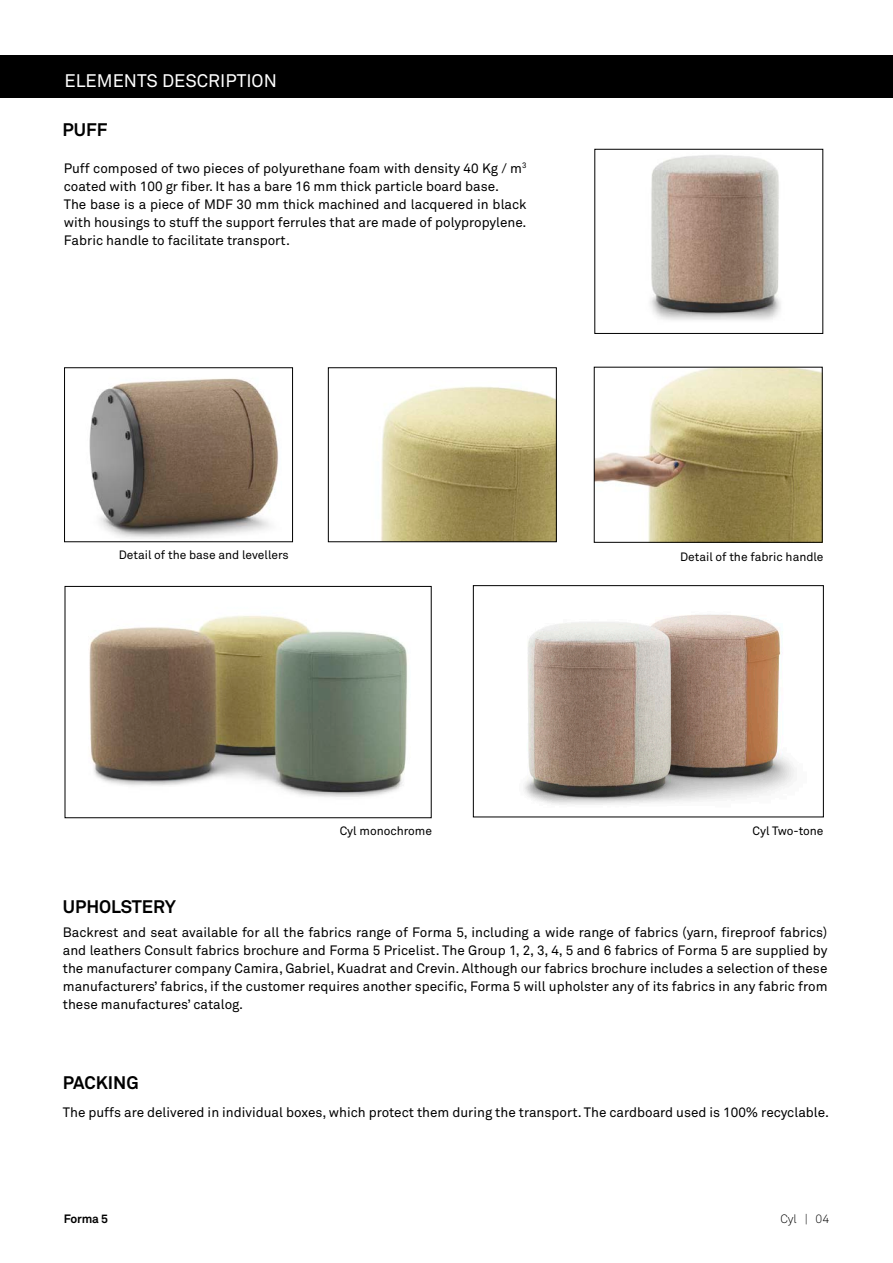
<style>
.page{position:relative;width:893px;height:1263px;background:#fff}
.page>*{position:absolute;margin:0;border:0;box-sizing:border-box;transform-origin:0 0}
.t1{font:700 18px "Akkurat";color:#000}
.t2{font:18px "Akkurat";color:#fff}
.t3{font:13.5px/18px "Akkurat";color:#000;text-align:justify}
.t4{font:12px "Akkurat";color:#000}
.t5{font:700 12px "Akkurat";letter-spacing:-.02em;color:#000}
.t6{font:300 12px "Akkurat";color:#000}
</style>
<div class="page">
<div style="left:0;top:55px;width:893px;height:42px;background:#000"></div>
<img style="left:650px;top:155px;width:131px;height:165px">
<div style="left:595px;top:149px;width:228px;height:185px;border:1px solid #000"></div>
<img style="left:596px;top:369px;width:224px;height:171px">
<img style="left:381px;top:386px;width:173px;height:154px">
<div style="left:328px;top:368px;width:228px;height:174px;border:1px solid #000"></div>
<img style="left:89px;top:378px;width:189px;height:161px">
<div style="left:64px;top:368px;width:229px;height:174px;border:1px solid #000"></div>
<img style="left:524px;top:614px;width:271px;height:191px">
<div style="left:473px;top:585px;width:351px;height:232px;border:1px solid #000"></div>
<img style="left:89px;top:615px;width:318px;height:182px">
<div style="left:65px;top:586px;width:366px;height:232px;border:1px solid #000"></div>
<h1 class="t2" style="left:65px;top:69px;width:214px">ELEMENTS DESCRIPTION</h1>
<h1 class="t1" style="left:63px;top:119px;width:46px">PUFF</h1>
<p class="t3" style="left:64px;top:159px;width:464px;text-align:left">Puff composed of two pieces of polyurethane foam with density 40 Kg / m<sup>3 </sup>coated with 100 gr fiber. It has a bare 16 mm thick particle board base.<br>The base is a piece of MDF 30 mm thick machined and lacquered in black with housings to stuff the support ferrules that are made of polypropylene.<br>Fabric handle to facilitate transport.</p>
<p class="t4" style="left:119px;top:547px;width:172px">Detail of the base and levellers</p>
<p class="t4" style="left:680px;top:549px;width:145px">Detail of the fabric handle</p>
<h1 class="t1" style="left:63px;top:895px;width:115px">UPHOLSTERY</h1>
<p class="t4" style="left:340px;top:823px;width:94px">Cyl monochrome</p>
<p class="t4" style="left:753px;top:824px;width:72px">Cyl Two-tone</p>
<p class="t3" style="left:63px;top:923px;width:766px">Backrest and seat available for all the fabrics range of Forma 5, including a wide range of fabrics (yarn, fireproof fabrics) and leathers Consult fabrics brochure and Forma 5 Pricelist. The Group 1, 2, 3, 4, 5 and 6 fabrics of Forma 5 are supplied by the manufacturer company Camira, Gabriel, Kuadrat and Crevin. Although our fabrics brochure includes a selection of these manufacturers’ fabrics, if the customer requires another specific, Forma 5 will upholster any of its fabrics in any fabric from these manufactures’ catalog.</p>
<h1 class="t1" style="left:63px;top:1071px;width:77px">PACKING</h1>
<p class="t3" style="left:63px;top:1103px;width:768px">The puffs are delivered in individual boxes, which protect them during the transport. The cardboard used is 100% recyclable.</p>
<p class="t5" style="left:64px;top:1211px;width:46px">Forma 5</p>
<p class="t6" style="left:780px;top:1211px;width:50px">Cyl | 04</p>
</div>
